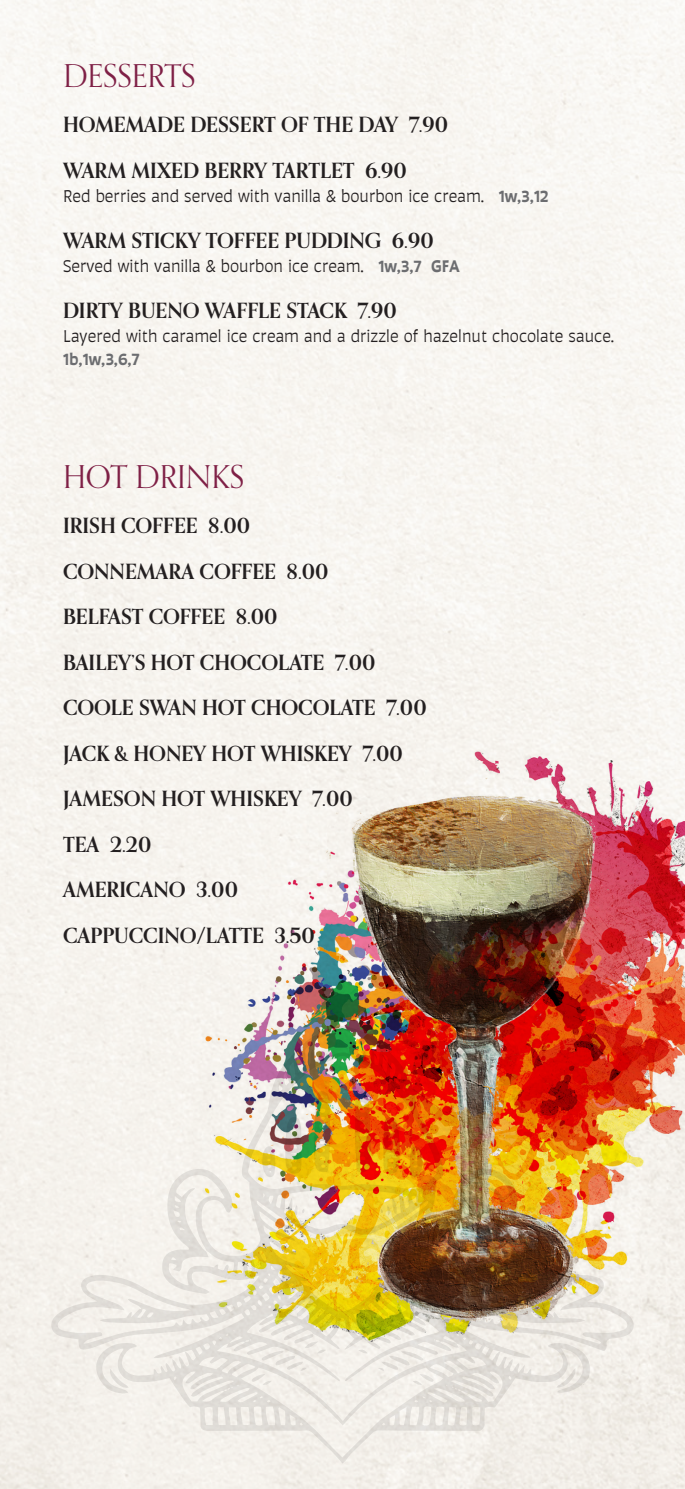
<style>
.page{position:relative;width:685px;height:1489px;background:#fff}
.page>*{position:absolute;margin:0;border:0;box-sizing:border-box;transform-origin:0 0}
.t1{font:31.5px "Orpheus Pro";color:#7f2046}
.t2{font:700 21px "Orpheus Pro";color:#231f20}
.t3{font:18.38px "Auster";color:#231f20}
.t4{font:600 17.5px "Auster";color:#6c6d70}
.s1{font-weight:600;font-size:17.5px;color:#6c6d70}
</style>
<div class="page">
<svg style="left:49px;top:1026px;width:586px;height:437px;fill:#f4f1eb"></svg>
<svg style="left:358px;top:1376px;width:75px;height:9px"></svg>
<svg style="left:251px;top:1376px;width:75px;height:9px"></svg>
<img style="left:186px;top:737px;width:499px;height:639px">
<p class="t1" style="left:63px;top:55px;width:134px">DESSERTS</p>
<p class="t2" style="left:63px;top:111px;width:387px">HOMEMADE DESSERT OF THE DAY 7.90</p>
<p class="t2" style="left:63px;top:157px;width:345px">WARM MIXED BERRY TARTLET 6.90</p>
<p class="t3" style="left:63px;top:186px;width:487px">Red berries and served with vanilla &amp; bourbon ice cream. <span class="s1">1w,3,12</span></p>
<p class="t2" style="left:63px;top:227px;width:372px">WARM STICKY TOFFEE PUDDING 6.90</p>
<p class="t3" style="left:63px;top:256px;width:398px">Served with vanilla &amp; bourbon ice cream. <span class="s1">1w,3,7 GFA</span></p>
<p class="t2" style="left:63px;top:297px;width:335px">DIRTY BUENO WAFFLE STACK 7.90</p>
<p class="t3" style="left:63px;top:326px;width:552px">Layered with caramel ice cream and a drizzle of hazelnut chocolate sauce.</p>
<p class="t4" style="left:63px;top:349px;width:78px">1b,1w,3,6,7</p>
<p class="t1" style="left:63px;top:456px;width:182px">HOT DRINKS</p>
<p class="t2" style="left:63px;top:512px;width:189px">IRISH COFFEE 8.00</p>
<p class="t2" style="left:63px;top:558px;width:267px">CONNEMARA COFFEE 8.00</p>
<p class="t2" style="left:63px;top:603px;width:216px">BELFAST COFFEE 8.00</p>
<p class="t2" style="left:63px;top:649px;width:314px">BAILEY’S HOT CHOCOLATE 7.00</p>
<p class="t2" style="left:63px;top:694px;width:365px">COOLE SWAN HOT CHOCOLATE 7.00</p>
<p class="t2" style="left:63px;top:740px;width:341px">JACK &amp; HONEY HOT WHISKEY 7.00</p>
<p class="t2" style="left:63px;top:785px;width:291px">JAMESON HOT WHISKEY 7.00</p>
<p class="t2" style="left:63px;top:831px;width:90px">TEA 2.20</p>
<p class="t2" style="left:63px;top:876px;width:176px">AMERICANO 3.00</p>
<p class="t2" style="left:63px;top:922px;width:253px">CAPPUCCINO/LATTE 3.50</p>
</div>
